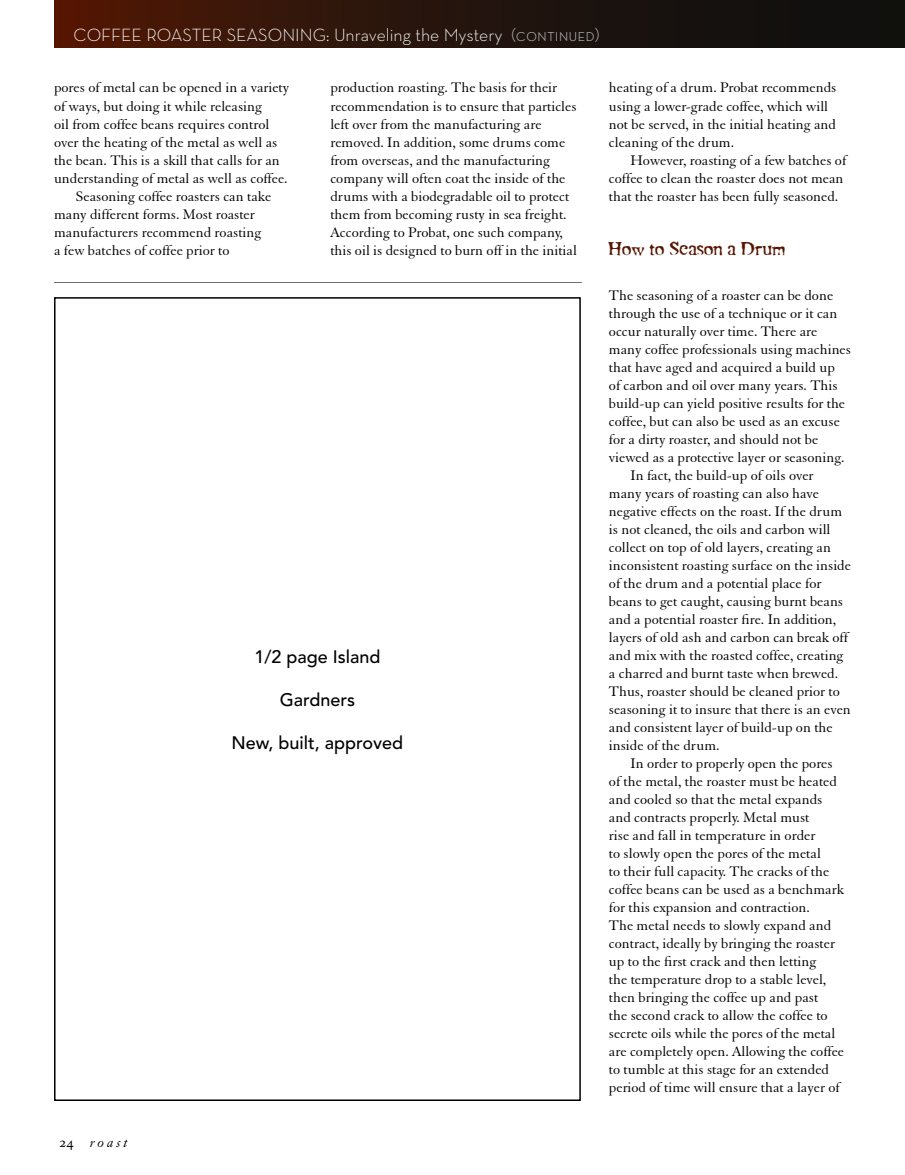
<style>
.page{position:relative;width:905px;height:1175px;background:#fff}
.page>*{position:absolute;margin:0;border:0;box-sizing:border-box;transform-origin:0 0}
.t1{font:300 18px "Neutra Text";color:#fff}
.t2{font:500 18px "Avenir";color:#000}
.t3{font:18px "Moonshine";color:#571501}
.t4{font:15px/18px "Elegant Garamond BT";color:#000}
.t5{font:italic 15px "Elegant Garamond BT";letter-spacing:.2em;color:#000}
.s1{font-family:"Neutra Text Light SC";font-weight:400;color:#b7babd}
.s2{font-family:"Goudy SC";font-style:normal}
</style>
<div class="page">
<hr style="left:54px;top:282px;width:528px;height:1px;background:#696f72">
<div style="left:54px;top:0;width:850px;height:48px;background:linear-gradient(to right,#4b1806,#061011)"></div>
<p class="t1" style="left:74px;top:24px;width:527px">COFFEE ROASTER SEASONING: Unraveling the Mystery <span class="s1">(continued)</span></p>
<p class="t4" style="left:54px;top:78px;width:237px">pores of metal can be opened in a variety</p>
<p class="t4" style="left:54px;top:96px;width:209px">of ways, but doing it while releasing</p>
<p class="t4" style="left:54px;top:114px;width:217px">oil from coffee beans requires control</p>
<p class="t4" style="left:54px;top:132px;width:225px">over the heating of the metal as well as</p>
<p class="t4" style="left:54px;top:150px;width:227px">the bean. This is a skill that calls for an</p>
<p class="t4" style="left:54px;top:168px;width:235px">understanding of metal as well as coffee.</p>
<p class="t4" style="left:76px;top:186px;width:197px">Seasoning coffee roasters can take</p>
<p class="t4" style="left:54px;top:204px;width:202px">many different forms. Most roaster</p>
<p class="t4" style="left:54px;top:222px;width:209px">manufacturers recommend roasting</p>
<p class="t4" style="left:54px;top:240px;width:177px">a few batches of coffee prior to</p>
<p class="t4" style="left:330px;top:78px;width:248px">production roasting. The basis for their recommendation is to ensure that particles left over from the manufacturing are removed. In addition, some drums come from overseas, and the manufacturing company will often coat the inside of the drums with a biodegradable oil to protect them from becoming rusty in sea freight.<br>According to Probat, one such company, this oil is designed to burn off in the initial</p>
<p class="t2" style="left:254px;top:646px;width:128px">1/2 page Island</p>
<p class="t2" style="left:280px;top:689px;width:77px">Gardners</p>
<p class="t2" style="left:231px;top:732px;width:173px">New, built, approved</p>
<p class="t4" style="left:609px;top:78px;width:229px">heating of a drum. Probat recommends using a lower-grade coffee, which will not be served, in the initial heating and cleaning of the drum.</p>
<p class="t4" style="left:609px;top:150px;width:239px;text-indent:22px">However, roasting of a few batches of coffee to clean the roaster does not mean that the roaster has been fully seasoned.</p>
<p class="t3" style="left:609px;top:237px;width:178px">How to Season a Drum</p>
<p class="t4" style="left:609px;top:285px;width:226px">The seasoning of a roaster can be done</p>
<p class="t4" style="left:609px;top:303px;width:230px">through the use of a technique or it can</p>
<p class="t4" style="left:609px;top:321px;width:210px">occur naturally over time. There are</p>
<p class="t4" style="left:609px;top:339px;width:243px">many coffee professionals using machines</p>
<p class="t4" style="left:609px;top:357px;width:227px">that have aged and acquired a build up</p>
<p class="t4" style="left:609px;top:375px;width:230px">of carbon and oil over many years. This</p>
<p class="t4" style="left:609px;top:393px;width:238px">build-up can yield positive results for the</p>
<p class="t4" style="left:609px;top:411px;width:232px">coffee, but can also be used as an excuse</p>
<p class="t4" style="left:609px;top:429px;width:211px">for a dirty roaster, and should not be</p>
<p class="t4" style="left:609px;top:447px;width:237px">viewed as a protective layer or seasoning.</p>
<p class="t4" style="left:630px;top:465px;width:184px">In fact, the build-up of oils over</p>
<p class="t4" style="left:609px;top:483px;width:212px">many years of roasting can also have</p>
<p class="t4" style="left:609px;top:501px;width:235px">negative effects on the roast. If the drum</p>
<p class="t4" style="left:609px;top:519px;width:223px">is not cleaned, the oils and carbon will</p>
<p class="t4" style="left:609px;top:537px;width:223px">collect on top of old layers, creating an</p>
<p class="t4" style="left:609px;top:555px;width:243px">inconsistent roasting surface on the inside</p>
<p class="t4" style="left:609px;top:573px;width:214px">of the drum and a potential place for</p>
<p class="t4" style="left:609px;top:591px;width:236px">beans to get caught, causing burnt beans</p>
<p class="t4" style="left:609px;top:609px;width:229px">and a potential roaster fire. In addition,</p>
<p class="t4" style="left:609px;top:627px;width:240px">layers of old ash and carbon can break off</p>
<p class="t4" style="left:609px;top:645px;width:236px">and mix with the roasted coffee, creating</p>
<p class="t4" style="left:609px;top:663px;width:231px">a charred and burnt taste when brewed.</p>
<p class="t4" style="left:609px;top:681px;width:232px">Thus, roaster should be cleaned prior to</p>
<p class="t4" style="left:609px;top:699px;width:243px">seasoning it to insure that there is an even</p>
<p class="t4" style="left:609px;top:717px;width:225px">and consistent layer of build-up on the</p>
<p class="t4" style="left:609px;top:735px;width:112px">inside of the drum.</p>
<p class="t4" style="left:630px;top:753px;width:203px">In order to properly open the pores</p>
<p class="t4" style="left:609px;top:771px;width:229px">of the metal, the roaster must be heated</p>
<p class="t4" style="left:609px;top:789px;width:215px">and cooled so that the metal expands</p>
<p class="t4" style="left:609px;top:807px;width:202px">and contracts properly. Metal must</p>
<p class="t4" style="left:609px;top:825px;width:208px">rise and fall in temperature in order</p>
<p class="t4" style="left:609px;top:843px;width:213px">to slowly open the pores of the metal</p>
<p class="t4" style="left:609px;top:861px;width:222px">to their full capacity. The cracks of the</p>
<p class="t4" style="left:609px;top:879px;width:236px">coffee beans can be used as a benchmark</p>
<p class="t4" style="left:609px;top:897px;width:202px">for this expansion and contraction.</p>
<p class="t4" style="left:609px;top:915px;width:224px">The metal needs to slowly expand and</p>
<p class="t4" style="left:609px;top:933px;width:227px">contract, ideally by bringing the roaster</p>
<p class="t4" style="left:609px;top:951px;width:209px">up to the first crack and then letting</p>
<p class="t4" style="left:609px;top:969px;width:219px">the temperature drop to a stable level,</p>
<p class="t4" style="left:609px;top:987px;width:211px">then bringing the coffee up and past</p>
<p class="t4" style="left:609px;top:1005px;width:220px">the second crack to allow the coffee to</p>
<p class="t4" style="left:609px;top:1023px;width:228px">secrete oils while the pores of the metal</p>
<p class="t4" style="left:609px;top:1041px;width:237px">are completely open. Allowing the coffee</p>
<p class="t4" style="left:609px;top:1059px;width:222px">to tumble at this stage for an extended</p>
<p class="t4" style="left:609px;top:1077px;width:232px">period of time will ensure that a layer of</p>
<p class="t5" style="left:59px;top:1133px;width:71px"><span class="s2">24</span> roast</p>
</div>
